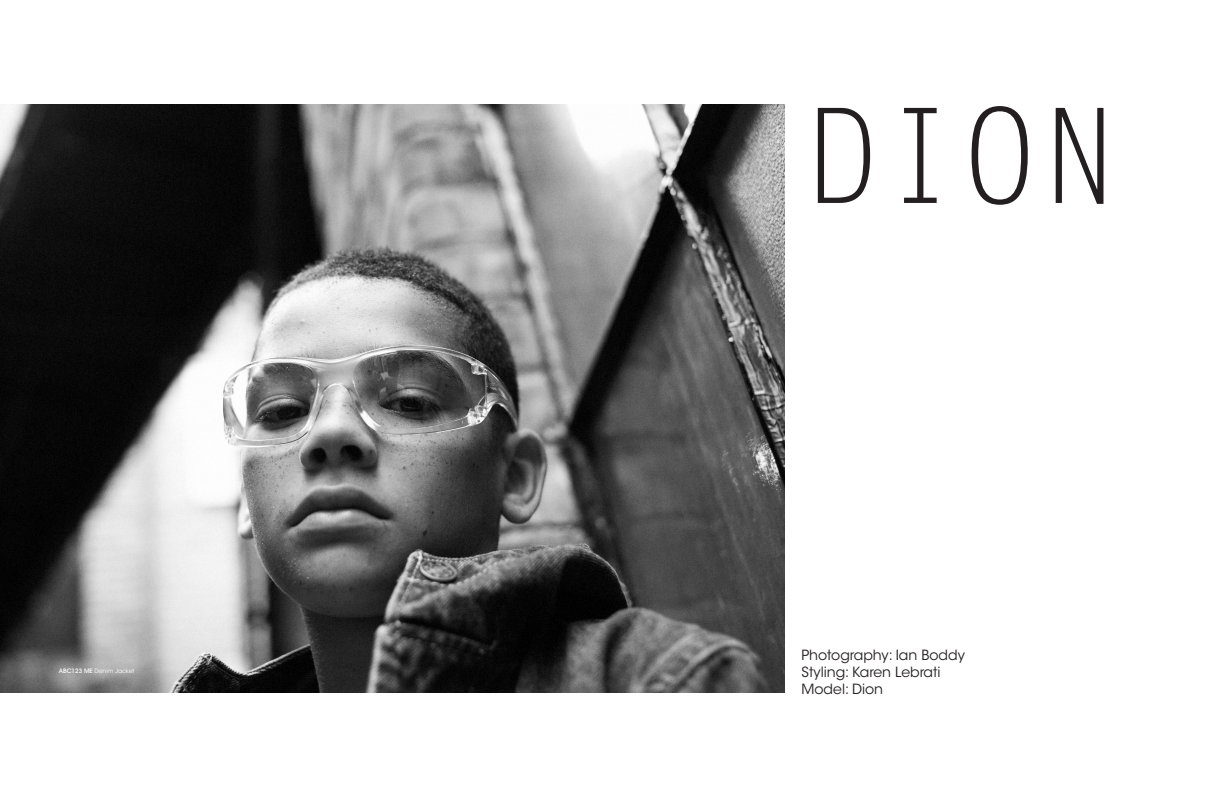
<style>
.page{position:relative;width:1224px;height:792px;background:#fff}
.page>*{position:absolute;margin:0;border:0;box-sizing:border-box;transform-origin:0 0}
.t1{font:132px "Letter Gothic Std";color:#231f20}
.t2{font:14px/16.8px "ITC Avant Garde Std";color:#231f20}
.t3{font:6px "ITC Avant Garde Std";color:#fff}
.s1{font-weight:500}
</style>
<div class="page">
<img style="left:0;top:104px;width:785px;height:589px">
<p class="t3" style="left:59px;top:667px;width:77px"><span class="s1">ABC123 ME</span> Denim Jacket</p>
<h1 class="t1" style="left:802px;top:80px;width:318px">DION</h1>
<p class="t2" style="left:802px;top:647px;width:165px">Photography: Ian Boddy<br>Styling: Karen Lebrati<br>Model: Dion</p>
</div>
